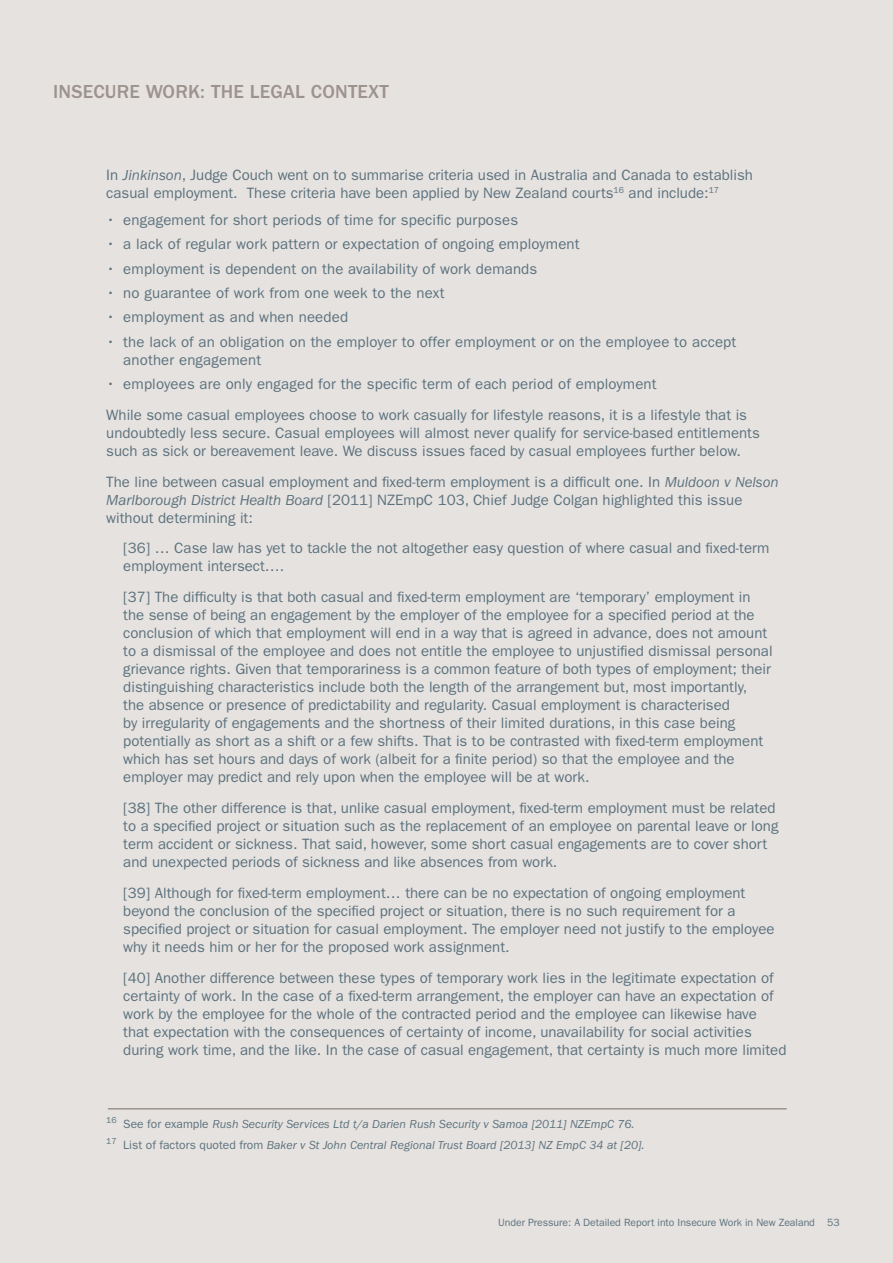
<style>
.page{position:relative;width:893px;height:1263px;background:#e6e2e0}
.page>*{position:absolute;margin:0;border:0;box-sizing:border-box;transform-origin:0 0}
.t1{font:500 19.5px "ITC Franklin Gothic Std";letter-spacing:.01em;color:#9c938e}
.t2{font:15px/18px "ITC Franklin Gothic Std";color:#5c727d}
.t3{font:italic 12px/21.5px "ITC Franklin Gothic Std";color:#5c727d}
.t4{font:10.5px "ITC Franklin Gothic Std";letter-spacing:-.005em;color:#5c727d}
.s1{font-style:italic}
.s2{font-style:normal}
</style>
<div class="page">
<hr style="left:108px;top:1108px;width:679px;height:1px;background:#786e68">
<h1 class="t1" style="left:53px;top:81px;width:18px">INSECU</h1>
<h1 class="t1" style="left:117px;top:81px;width:107px">RE WORK: THE</h1>
<h1 class="t1" style="left:250px;top:81px;width:74px">LEGAL CONTE</h1>
<h1 class="t1" style="left:368px;top:81px;width:19px">XT</h1>
<p class="t2" style="left:106px;top:166px;width:648px">In <span class="s1">Jinkinson</span>, Judge Couch went on to summarise criteria used in Australia and Canada to establish casual employment. These criteria have been applied by New Zealand courts<sup>16</sup> and include:<sup>17</sup></p>
<p class="t2" style="left:106px;top:211px;width:413px">• engagement for short periods of time for specific purposes</p>
<p class="t2" style="left:106px;top:235px;width:475px">• a lack of regular work pattern or expectation of ongoing employment</p>
<p class="t2" style="left:106px;top:260px;width:433px">• employment is dependent on the availability of work demands</p>
<p class="t2" style="left:106px;top:284px;width:340px">• no guarantee of work from one week to the next</p>
<p class="t2" style="left:106px;top:308px;width:243px">• employment as and when needed</p>
<p class="t2" style="left:123px;top:333px;width:614px;text-indent:-17px">• the lack of an obligation on the employer to offer employment or on the employee to accept another engagement</p>
<p class="t2" style="left:106px;top:369px;width:642px;line-height:30.8px">• employees are only engaged for the specific term of each period of employment<br>While some casual employees choose to work casually for lifestyle reasons, it is a lifestyle that is</p>
<p class="t2" style="left:106px;top:424px;width:655px">undoubtedly less secure. Casual employees will almost never qualify for service-based entitlements such as sick or bereavement leave. We discuss issues faced by casual employees further below.</p>
<p class="t2" style="left:106px;top:473px;width:674px">The line between casual employment and fixed-term employment is a difficult one. In <span class="s1">Muldoon v Nelson<br>Marlborough District Health Board</span> [2011] NZEmpC 103, Chief Judge Colgan highlighted this issue without determining it:</p>
<p class="t2" style="left:123px;top:539px;width:648px">[36] … Case law has yet to tackle the not altogether easy question of where casual and fixed-term employment intersect….</p>
<p class="t2" style="left:123px;top:588px;width:651px">[37] The difficulty is that both casual and fixed-term employment are ‘temporary’ employment in the sense of being an engagement by the employer of the employee for a specified period at the conclusion of which that employment will end in a way that is agreed in advance, does not amount to a dismissal of the employee and does not entitle the employee to unjustified dismissal personal grievance rights. Given that temporariness is a common feature of both types of employment; their distinguishing characteristics include both the length of the arrangement but, most importantly,<br>the absence or presence of predictability and regularity. Casual employment is characterised<br>by irregularity of engagements and the shortness of their limited durations, in this case being potentially as short as a shift or a few shifts. That is to be contrasted with fixed-term employment which has set hours and days of work (albeit for a finite period) so that the employee and the employer may predict and rely upon when the employee will be at work.</p>
<p class="t2" style="left:123px;top:799px;width:657px">[38] The other difference is that, unlike casual employment, fixed-term employment must be related to a specified project or situation such as the replacement of an employee on parental leave or long term accident or sickness. That said, however, some short casual engagements are to cover short and unexpected periods of sickness and like absences from work.</p>
<p class="t2" style="left:123px;top:884px;width:653px">[39] Although for fixed-term employment… there can be no expectation of ongoing employment beyond the conclusion of the specified project or situation, there is no such requirement for a specified project or situation for casual employment. The employer need not justify to the employee why it needs him or her for the proposed work assignment.</p>
<p class="t2" style="left:123px;top:968px;width:665px">[40] Another difference between these types of temporary work lies in the legitimate expectation of certainty of work. In the case of a fixed-term arrangement, the employer can have an expectation of work by the employee for the whole of the contracted period and the employee can likewise have<br>that expectation with the consequences of certainty of income, unavailability for social activities during work time, and the like. In the case of casual engagement, that certainty is much more limited</p>
<p class="t3" style="left:106px;top:1113px;width:540px"><sup>16</sup> <span class="s2">See for example</span> Rush Security Services Ltd t/a Darien Rush Security v Samoa [2011] NZEmpC 76.<br><sup>17</sup> <span class="s2">List of factors quoted from</span> Baker v St John Central Regional Trust Board [2013] NZ EmpC 34 at [20].</p>
<p class="t4" style="left:498px;top:1216px;width:343px">Under Pressure: A Detailed Report into Insecure Work in New Zealand 53</p>
</div>
